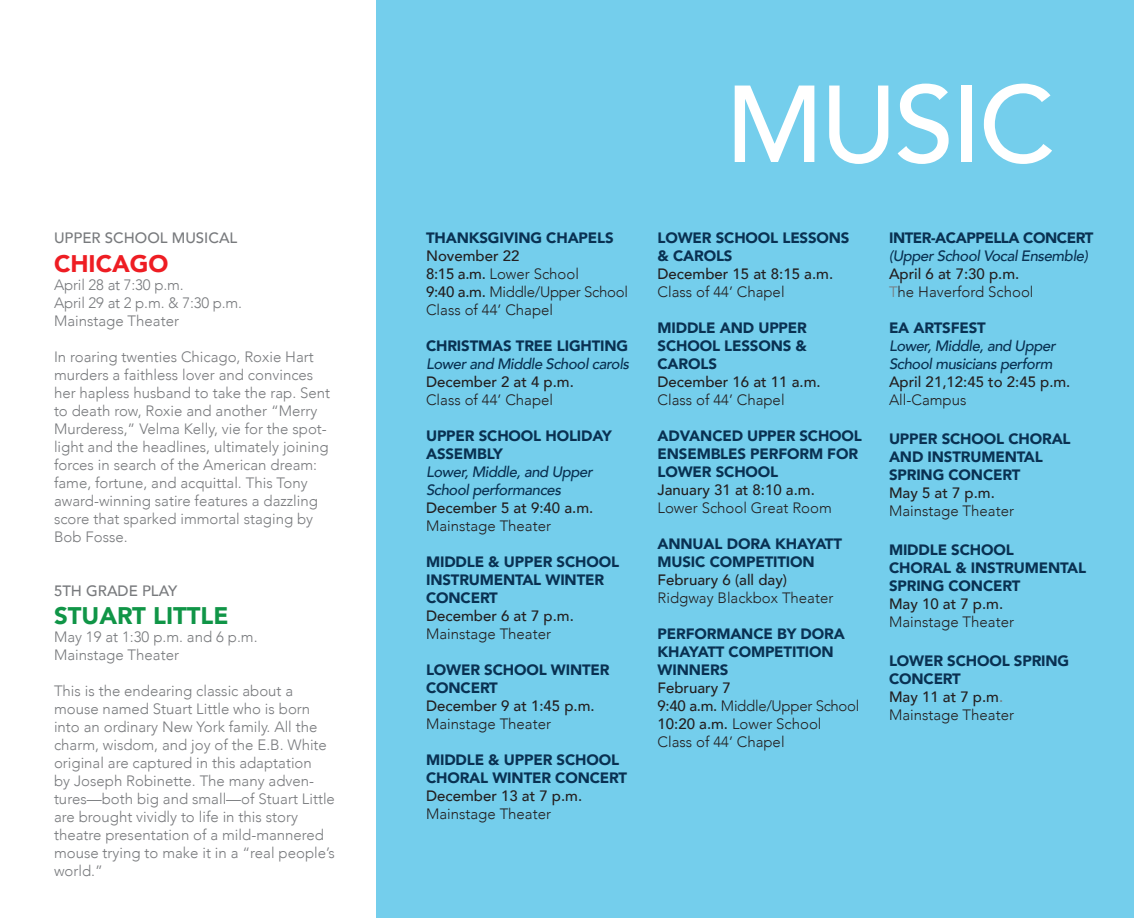
<style>
.page{position:relative;width:1134px;height:918px;background:#fff}
.page>*{position:absolute;margin:0;border:0;box-sizing:border-box;transform-origin:0 0}
.t1{font:500 108px "Avenir";letter-spacing:-.025em;color:#fff}
.t2{font:900 24px "Avenir";color:#109547}
.t3{font:900 24px "Avenir";color:#ee1d23}
.t4{font:300 15px/18px "Avenir";color:#787a7d}
.t5{font:900 15px/18px "Avenir";letter-spacing:-.01em;color:#093152}
.t6{font:300 15px/18px "Avenir";color:#231f20}
.t7{font:500 15px "Avenir";color:#231f20}
.t8{font:italic 500 15px/18px "Avenir";letter-spacing:-.03em;color:#093152}
.t9{font:500 15px "Avenir";color:#787a7d}
.t10{font:900 15px "Avenir";letter-spacing:-.03em;color:#093152}
.s1{font-weight:500}
.s2{color:#787a7d}
.s3{font-weight:500;color:#231f20}
.s4{font-weight:500;color:#787a7d}
.s5{font-weight:300;color:#231f20}
</style>
<div class="page">
<div style="left:377px;top:0;width:757px;height:918px;background:#74ceec"></div>
<p class="t9" style="left:54px;top:225px;width:185px">UPPER SCHOOL MUSICAL</p>
<h2 class="t3" style="left:54px;top:243px;width:116px">CHICAGO</h2>
<p class="t4" style="left:54px;top:276px;width:190px">April 28 at 7:30 p.m.<br>April 29 at 2 p.m. &amp; 7:30 p.m.<br>Mainstage Theater</p>
<p class="t4" style="left:54px;top:348px;width:278px">In roaring twenties Chicago, Roxie Hart murders a faithless lover and convinces her hapless husband to take the rap. Sent to death row, Roxie and another “Merry Murderess,” Velma Kelly, vie for the spot&shy;light and the headlines, ultimately joining forces in search of the American dream: fame, fortune, and acquittal. This Tony award-winning satire features a dazzling score that sparked immortal staging by Bob Fosse.</p>
<p class="t9" style="left:54px;top:577px;width:125px">5TH GRADE PLAY</p>
<h2 class="t2" style="left:54px;top:596px;width:176px">STUART LITTLE</h2>
<p class="t4" style="left:54px;top:628px;width:205px">May 19 at 1:30 p.m. and 6 p.m.<br>Mainstage Theater</p>
<p class="t4" style="left:54px;top:682px;width:282px">This is the endearing classic about a mouse named Stuart Little who is born into an ordinary New York family. All the charm, wisdom, and joy of the E.B. White original are captured in this adaptation<br>by Joseph Robinette. The many adven&shy;tures—both big and small—of Stuart Little are brought vividly to life in this story theatre presentation of a mild-mannered mouse trying to make it in a “real people’s world.”</p>
<p class="t5" style="left:426px;top:228px;width:189px">THANKSGIVING CHAPELS</p>
<p class="t6" style="left:426px;top:247px;width:203px"><span class="s1">November 22<br>8:15 a.m.</span> Lower School<br><span class="s1">9:40 a.m.</span> Middle/Upper School<br>Class of 44’ Chapel</p>
<p class="t5" style="left:426px;top:336px;width:204px">CHRISTMAS TREE LIGHTING</p>
<p class="t8" style="left:426px;top:355px;width:205px">Lower and Middle School carols</p>
<p class="t7" style="left:426px;top:369px;width:149px">December 2 at 4 p.m.</p>
<p class="t6" style="left:426px;top:391px;width:129px">Class of 44’ Chapel</p>
<p class="t5" style="left:426px;top:426px;width:187px">UPPER SCHOOL HOLIDAY<br>ASSEMBLY</p>
<p class="t8" style="left:426px;top:463px;width:168px">Lower, Middle, and Upper<br>School performances</p>
<p class="t7" style="left:426px;top:495px;width:169px">December 5 at 9:40 a.m.</p>
<p class="t6" style="left:426px;top:517px;width:127px">Mainstage Theater</p>
<p class="t5" style="left:426px;top:552px;width:195px">MIDDLE &amp; UPPER SCHOOL<br>INSTRUMENTAL WINTER<br>CONCERT</p>
<p class="t7" style="left:426px;top:603px;width:149px">December 6 at 7 p.m.</p>
<p class="t6" style="left:426px;top:625px;width:127px">Mainstage Theater</p>
<p class="t5" style="left:426px;top:660px;width:185px">LOWER SCHOOL WINTER<br>CONCERT</p>
<p class="t7" style="left:426px;top:693px;width:170px">December 9 at 1:45 p.m.</p>
<p class="t6" style="left:426px;top:715px;width:127px">Mainstage Theater</p>
<p class="t5" style="left:426px;top:750px;width:203px">MIDDLE &amp; UPPER SCHOOL<br>CHORAL WINTER CONCERT</p>
<p class="t7" style="left:426px;top:783px;width:158px">December 13 at 7 p.m.</p>
<p class="t6" style="left:426px;top:805px;width:127px">Mainstage Theater</p>
<h1 class="t1" style="left:726px;top:31px;width:331px">MUSIC</h1>
<p class="t5" style="left:658px;top:228px;width:194px">LOWER SCHOOL LESSONS &amp; CAROLS</p>
<p class="t7" style="left:658px;top:261px;width:177px">December 15 at 8:15 a.m.</p>
<p class="t6" style="left:658px;top:283px;width:129px">Class of 44’ Chapel</p>
<p class="t5" style="left:658px;top:318px;width:151px;text-align:justify">MIDDLE AND UPPER SCHOOL LESSONS &amp; CAROLS</p>
<p class="t7" style="left:658px;top:369px;width:165px">December 16 at 11 a.m.</p>
<p class="t6" style="left:658px;top:391px;width:129px">Class of 44’ Chapel</p>
<p class="t5" style="left:658px;top:426px;width:206px">ADVANCED UPPER SCHOOL<br>ENSEMBLES PERFORM FOR<br>LOWER SCHOOL</p>
<p class="t7" style="left:658px;top:477px;width:159px">January 31 at 8:10 a.m.</p>
<p class="t6" style="left:658px;top:499px;width:176px">Lower School Great Room</p>
<p class="t5" style="left:658px;top:534px;width:186px">ANNUAL DORA KHAYATT<br>MUSIC COMPETITION</p>
<p class="t7" style="left:658px;top:567px;width:131px">February 6 (all day)</p>
<p class="t6" style="left:658px;top:589px;width:177px">Ridgway Blackbox Theater</p>
<p class="t5" style="left:658px;top:624px;width:189px">PERFORMANCE BY DORA<br>KHAYATT COMPETITION<br>WINNERS</p>
<p class="t6" style="left:658px;top:679px;width:203px"><span class="s1">February 7<br>9:40 a.m.</span> Middle/Upper School<br><span class="s1">10:20 a.m.</span> Lower School<br>Class of 44’ Chapel</p>
<p class="t10" style="left:889px;top:225px;width:206px">INTER-ACAPPELLA CONCERT</p>
<p class="t8" style="left:889px;top:247px;width:200px">(Upper School Vocal Ensemble)</p>
<p class="t6" style="left:889px;top:265px;width:146px"><span class="s1">April 6 at 7:30 p.m.<br></span><span class="s2">T</span>he Haverford School</p>
<p class="t5" style="left:889px;top:318px;width:98px">EA ARTSFEST</p>
<p class="t8" style="left:889px;top:337px;width:168px">Lower, Middle, and Upper<br>School musicians perform</p>
<p class="t7" style="left:889px;top:369px;width:183px">April 21,12:45 to 2:45 p.m.</p>
<p class="t6" style="left:889px;top:391px;width:79px">All-Campus</p>
<p class="t5" style="left:889px;top:429px;width:183px">UPPER SCHOOL CHORAL<br>AND INSTRUMENTAL<br>SPRING CONCERT</p>
<p class="t7" style="left:889px;top:480px;width:107px">May 5 at 7 p.m.</p>
<p class="t6" style="left:889px;top:502px;width:127px">Mainstage Theater</p>
<p class="t5" style="left:889px;top:540px;width:199px">MIDDLE SCHOOL<br>CHORAL &amp; INSTRUMENTAL<br>SPRING CONCERT</p>
<p class="t7" style="left:889px;top:591px;width:116px">May 10 at 7 p.m.</p>
<p class="t6" style="left:889px;top:613px;width:127px">Mainstage Theater</p>
<p class="t5" style="left:889px;top:651px;width:182px">LOWER SCHOOL SPRING<br>CONCERT<br><span class="s3">May 11 at 7 p.m</span><span class="s4">.<br></span><span class="s5">Mainstage Theater</span></p>
</div>
